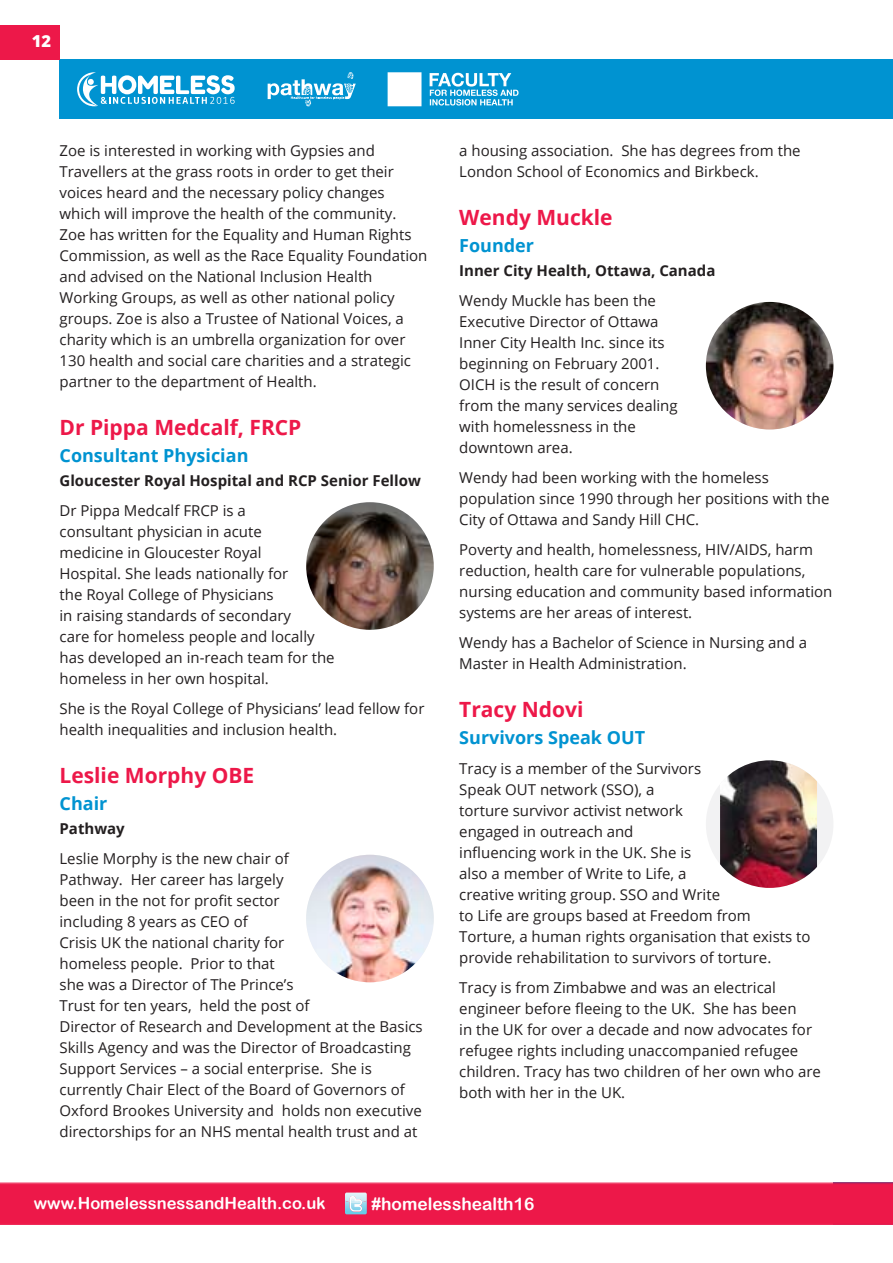
<style>
.page{position:relative;width:893px;height:1263px;background:#fff}
.page>*{position:absolute;margin:0;border:0;box-sizing:border-box;transform-origin:0 0}
.t1{font:700 21px "Open Sans";color:#ed1849}
.t2{font:700 18px "Open Sans";color:#0093d1}
.t3{font:17.25px "Arial Rounded MT Bold";color:#fff}
.t4{font:16.5px "Arial Rounded MT Bold";color:#fff}
.t5{font:800 16.5px "Open Sans";color:#fff}
.t6{font:15px/21px "Open Sans";color:#231f20}
.t7{font:700 15px "Open Sans";color:#231f20}
</style>
<div class="page">
<div style="left:0;top:1182px;width:893px;height:43px;background:#ed1849"></div>
<svg style="left:345px;top:1192px;width:22px;height:22px"></svg>
<div style="left:60px;top:60px;width:833px;height:59px;background:#0093d1"></div>
<svg style="left:268px;top:72px;width:251px;height:34px"></svg>
<svg style="left:77px;top:72px;width:158px;height:34px"></svg>
<div style="left:0;top:26px;width:60px;height:34px;background:#ed1849"></div>
<img style="left:306px;top:502px;width:128px;height:128px;border-radius:64px">
<img style="left:306px;top:855px;width:128px;height:127px;border-radius:64px">
<img style="left:706px;top:302px;width:127px;height:127px;border-radius:64px">
<div style="left:706px;top:760px;width:127px;height:128px;background:#f2f2f3;border-radius:50%"></div>
<img style="left:720px;top:760px;width:97px;height:128px">
<p class="t5" style="left:32px;top:28px;width:21px">12</p>
<p class="t6" style="left:60px;top:140px;width:369px">Zoe is interested in working with Gypsies and Travellers at the grass roots in order to get their voices heard and the necessary policy changes which will improve the health of the community.<br>Zoe has written for the Equality and Human Rights Commission, as well as the Race Equality Foundation and advised on the National Inclusion Health Working Groups, as well as other national policy groups. Zoe is also a Trustee of National Voices, a charity which is an umbrella organization for over 130 health and social care charities and a strategic partner to the department of Health.</p>
<h1 class="t1" style="left:60px;top:413px;width:243px">Dr Pippa Medcalf, FRCP</h1>
<p class="t2" style="left:60px;top:443px;width:190px">Consultant Physician</p>
<p class="t7" style="left:60px;top:470px;width:363px">Gloucester Royal Hospital and RCP Senior Fellow</p>
<p class="t6" style="left:60px;top:500px;width:277px">Dr Pippa Medcalf FRCP is a<br>consultant physician in acute<br>medicine in Gloucester Royal<br>Hospital. She leads nationally for<br>the Royal College of Physicians<br>in raising standards of secondary<br>care for homeless people and locally has developed an in-reach team for the homeless in her own hospital.</p>
<p class="t6" style="left:60px;top:698px;width:366px">She is the Royal College of Physicians’ lead fellow for health inequalities and inclusion health.</p>
<h1 class="t1" style="left:60px;top:761px;width:196px">Leslie Morphy OBE</h1>
<p class="t2" style="left:60px;top:791px;width:49px">Chair</p>
<p class="t7" style="left:60px;top:818px;width:67px">Pathway</p>
<p class="t6" style="left:60px;top:848px;width:365px">Leslie Morphy is the new chair of<br>Pathway. Her career has largely<br>been in the not for profit sector<br>including 8 years as CEO of<br>Crisis UK the national charity for<br>homeless people. Prior to that<br>she was a Director of The Prince’s<br>Trust for ten years, held the post of<br>Director of Research and Development at the Basics Skills Agency and was the Director of Broadcasting Support Services – a social enterprise. She is currently Chair Elect of the Board of Governors of Oxford Brookes University and holds non executive directorships for an NHS mental health trust and at</p>
<p class="t6" style="left:459px;top:140px;width:343px">a housing association. She has degrees from the<br>London School of Economics and Birkbeck.</p>
<h1 class="t1" style="left:459px;top:203px;width:155px">Wendy Muckle</h1>
<p class="t2" style="left:459px;top:233px;width:76px">Founder</p>
<p class="t7" style="left:459px;top:260px;width:258px">Inner City Health, Ottawa, Canada</p>
<p class="t6" style="left:459px;top:290px;width:220px">Wendy Muckle has been the<br>Executive Director of Ottawa<br>Inner City Health Inc. since its beginning on February 2001.<br>OICH is the result of concern from the many services dealing with homelessness in the downtown area.</p>
<p class="t6" style="left:459px;top:467px;width:372px">Wendy had been working with the homeless population since 1990 through her positions with the<br>City of Ottawa and Sandy Hill CHC.</p>
<p class="t6" style="left:459px;top:539px;width:375px">Poverty and health, homelessness, HIV/AIDS, harm reduction, health care for vulnerable populations, nursing education and community based information systems are her areas of interest.</p>
<p class="t6" style="left:459px;top:632px;width:349px">Wendy has a Bachelor of Science in Nursing and a<br>Master in Health Administration.</p>
<h1 class="t1" style="left:459px;top:695px;width:126px">Tracy Ndovi</h1>
<p class="t2" style="left:459px;top:725px;width:187px">Survivors Speak OUT</p>
<p class="t6" style="left:459px;top:758px;width:353px">Tracy is a member of the Survivors<br>Speak OUT network (SSO), a<br>torture survivor activist network<br>engaged in outreach and<br>influencing work in the UK. She is<br>also a member of Write to Life, a<br>creative writing group. SSO and Write<br>to Life are groups based at Freedom from Torture, a human rights organisation that exists to provide rehabilitation to survivors of torture.</p>
<p class="t6" style="left:459px;top:977px;width:363px">Tracy is from Zimbabwe and was an electrical engineer before fleeing to the UK. She has been<br>in the UK for over a decade and now advocates for refugee rights including unaccompanied refugee children. Tracy has two children of her own who are both with her in the UK.</p>
<p class="t4" style="left:34px;top:1193px;width:293px">www.HomelessnessandHealth.co.uk</p>
<p class="t3" style="left:372px;top:1193px;width:164px">#homelesshealth16</p>
</div>
